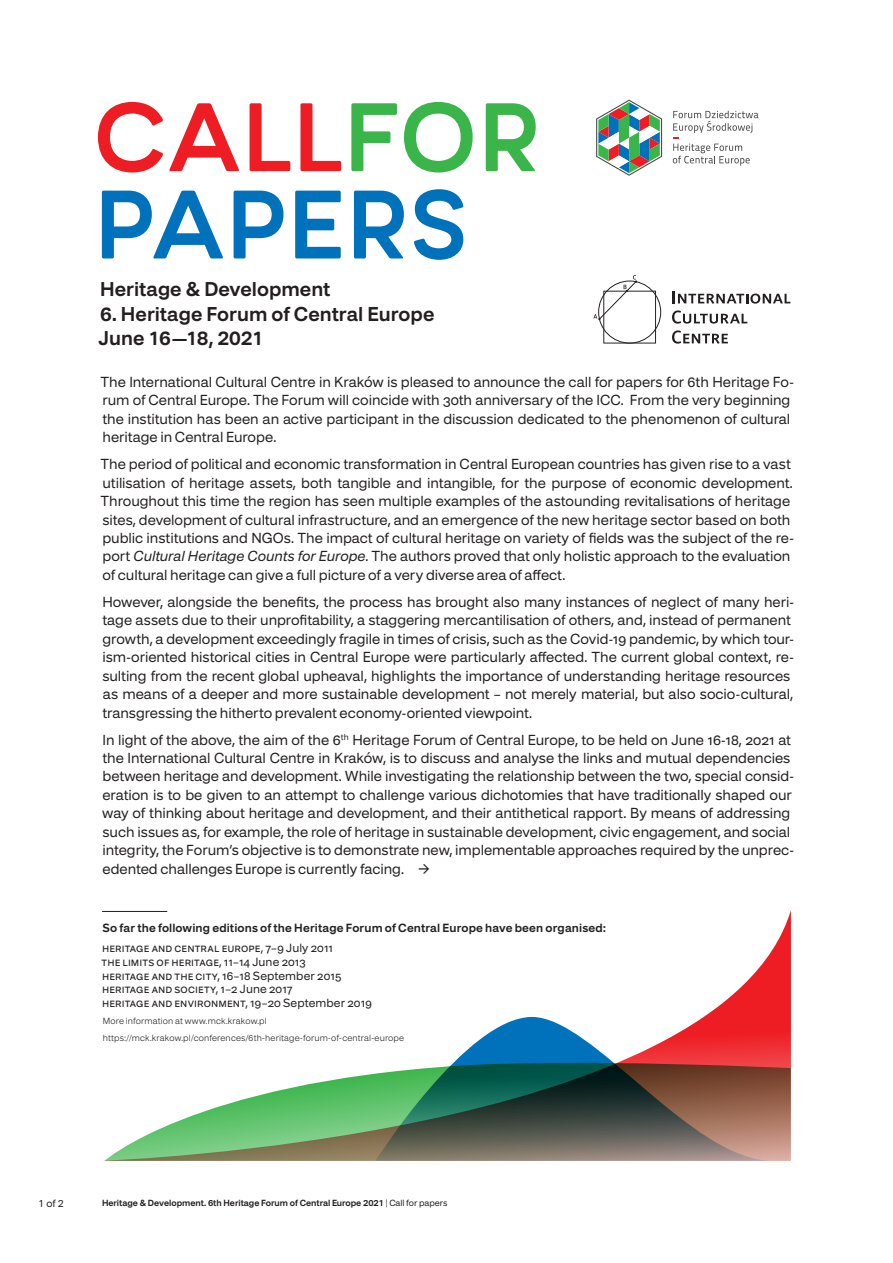
<style>
.page{position:relative;width:893px;height:1263px;background:#fff}
.page>*{position:absolute;margin:0;border:0;box-sizing:border-box;transform-origin:0 0}
.t1{font:700 96.9px/87.3px "Minimo";letter-spacing:-.015em;color:#0072bc}
.t2{font:700 20.25px "Urania";color:#231f20}
.No_Spacing{font:14.7px/18.5px "Urania";letter-spacing:-.005em;color:#231f20}
.No_Spacing-2{font:12px "Urania";letter-spacing:.015em;color:#231f20}
.No_Spacing-3{font:700 12px "Urania";letter-spacing:.01em;color:#231f20}
.No_Spacing-4{font:10.5px "Urania";color:#221e1f}
.No_Spacing-5{font:300 9px "Urania";letter-spacing:.02em;color:#231f20}
.No_Spacing-6{font:700 9px "Urania";color:#221e1f}
.s1{color:#ee1d23}
.s2{color:#3ab54a}
.s3{font-style:italic}
.s4{font-weight:400}
</style>
<div class="page">
<svg style="left:104px;top:910px;width:687px;height:251px"></svg>
<svg style="left:375px;top:1017px;width:398px;height:144px"></svg>
<svg style="left:596px;top:100px;width:66px;height:76px"></svg>
<svg style="left:673px;top:111px;width:85px;height:55px"></svg>
<hr style="left:102px;top:911px;width:65px;height:1px;background:#231f20">
<svg style="left:673px;top:291px;width:117px;height:13px"></svg>
<svg style="left:672px;top:310px;width:75px;height:14px"></svg>
<svg style="left:672px;top:330px;width:56px;height:14px"></svg>
<svg style="left:593px;top:275px;width:68px;height:69px"></svg>
<p class="t1" style="left:92px;top:92px;width:451px"><span class="s1">CALL</span><span class="s2">FOR<br></span>PAPERS</p>
<p class="t2" style="left:100px;top:277px;width:232px">Heritage &amp; Development</p>
<p class="t2" style="left:100px;top:301px;width:336px">6. Heritage Forum of Central Europe</p>
<p class="t2" style="left:98px;top:325px;width:167px">June 16—18, 2021</p>
<p class="No_Spacing" style="left:101px;top:373px;width:695px">The International Cultural Centre in Kraków is pleased to announce the call for papers for 6th Heritage Fo&shy;rum of Central Europe. The Forum will coincide with 30th anniversary of the ICC. From the very beginning the institution has been an active participant in the discussion dedicated to the phenomenon of cultural heritage in Central Europe.</p>
<p class="No_Spacing" style="left:101px;top:455px;width:695px">The period of political and economic transformation in Central European countries has given rise to a vast utilisation of heritage assets, both tangible and intangible, for the purpose of economic development.<br>Throughout this time the region has seen multiple examples of the astounding revitalisations of heritage sites, development of cultural infrastructure, and an emergence of the new heritage sector based on both public institutions and NGOs. The impact of cultural heritage on variety of fields was the subject of the re&shy;port <span class="s3">Cultural Heritage Counts for Europe</span>. The authors proved that only holistic approach to the evaluation of cultural heritage can give a full picture of a very diverse area of affect.</p>
<p class="No_Spacing" style="left:102px;top:593px;width:693px">However, alongside the benefits, the process has brought also many instances of neglect of many heri&shy;tage assets due to their unprofitability, a staggering mercantilisation of others, and, instead of permanent growth, a development exceedingly fragile in times of crisis, such as the Covid-19 pandemic, by which tour&shy;ism-oriented historical cities in Central Europe were particularly affected. The current global context, re&shy;sulting from the recent global upheaval, highlights the importance of understanding heritage resources as means of a deeper and more sustainable development – not merely material, but also socio-cultural, transgressing the hitherto prevalent economy-oriented viewpoint.</p>
<p class="No_Spacing" style="left:102px;top:730px;width:693px">In light of the above, the aim of the 6<sup>th</sup> Heritage Forum of Central Europe, to be held on June 16-18, 2021 at the International Cultural Centre in Kraków, is to discuss and analyse the links and mutual dependencies between heritage and development. While investigating the relationship between the two, special consid&shy;eration is to be given to an attempt to challenge various dichotomies that have traditionally shaped our way of thinking about heritage and development, and their antithetical rapport. By means of addressing such issues as, for example, the role of heritage in sustainable development, civic engagement, and social integrity, the Forum’s objective is to demonstrate new, implementable approaches required by the unprec&shy;edented challenges Europe is currently facing. →</p>
<p class="No_Spacing-3" style="left:103px;top:920px;width:505px">So far the following editions of the Heritage Forum of Central Europe have been organised:</p>
<p class="No_Spacing-2" style="left:102px;top:940px;width:233px">heritage and central europe, 7–9 July 2011</p>
<p class="No_Spacing-2" style="left:102px;top:954px;width:206px">the limits of heritage, 11–14 June 2013</p>
<p class="No_Spacing-2" style="left:102px;top:968px;width:241px">heritage and the city, 16–18 September 2015</p>
<p class="No_Spacing-2" style="left:102px;top:982px;width:192px">heritage and society, 1–2 June 2017</p>
<p class="No_Spacing-2" style="left:102px;top:996px;width:271px">heritage and environment, 19–20 September 2019</p>
<p class="No_Spacing-5" style="left:103px;top:1015px;width:166px">More information at www.mck.krakow.pl</p>
<p class="No_Spacing-5" style="left:103px;top:1032px;width:303px">https://mck.krakow.pl/conferences/6th-heritage-forum-of-central-europe</p>
<p class="No_Spacing-4" style="left:39px;top:1197px;width:26px">1 of 2</p>
<p class="No_Spacing-6" style="left:102px;top:1197px;width:347px">Heritage &amp; Development. 6th Heritage Forum of Central Europe 2021 <span class="s4">| Call for papers</span></p>
</div>
